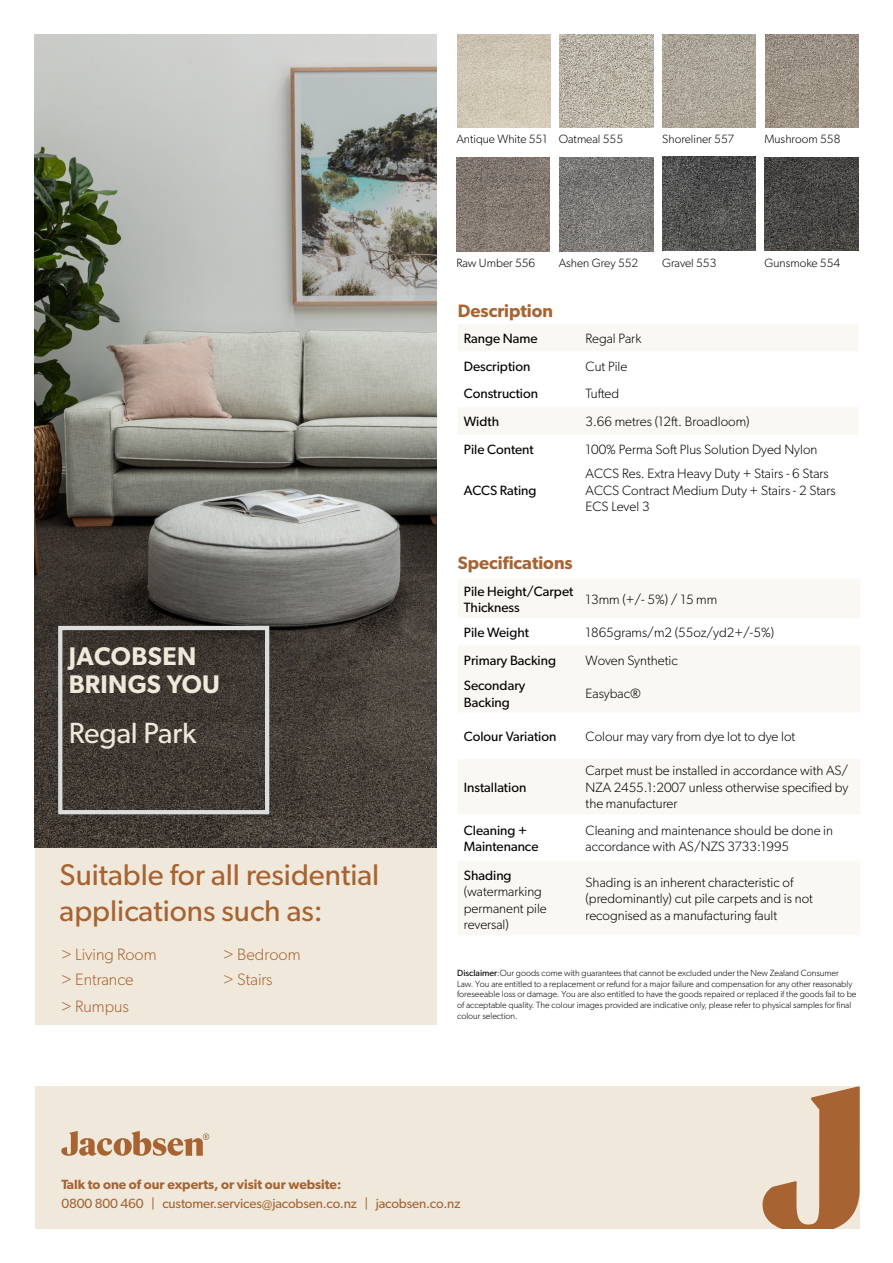
<style>
.page{position:relative;width:893px;height:1263px;background:#fff}
.page>*{position:absolute;margin:0;border:0;box-sizing:border-box;transform-origin:0 0}
.t1{font:30px/36px "Gibson";color:#a76331}
.t2{font:29.25px "Gibson";letter-spacing:-.005em;color:#f0e9db}
.t3{font:600 25.65px/28.5px "Gibson";letter-spacing:.01em;color:#f0e9db}
.t4{font:600 18px "Gibson";color:#a76331}
.t5{font:300 16.5px "Gibson";color:#a76331}
.t6{font:300 13.5px/16.4px "Gibson";color:#000}
.t7{font:13.5px/16.5px "Gibson";color:#000}
.t8{font:13.35px "Gibson";letter-spacing:-.01em;color:#a76331}
.t9{font:600 13.35px "Gibson";color:#a76331}
.t10{font:300 12px "Gibson";color:#000}
.t11{font:300 9px/10.8px "Gibson";color:#000}
.s1{font-weight:400}
</style>
<div class="page">
<img style="left:35px;top:34px;width:401px;height:813px">
<div style="left:35px;top:848px;width:401px;height:176px;background:#f0e9db"></div>
<div style="left:58px;top:626px;width:211px;height:188px;border:4px solid #dcdddf"></div>
<div style="left:35px;top:1087px;width:825px;height:142px;background:#f0e9db"></div>
<svg style="left:762px;top:1087px;width:98px;height:142px"></svg>
<svg style="left:61px;top:1131px;width:148px;height:25px"></svg>
<div style="left:458px;top:579px;width:402px;height:356px;background:#faf8f3"></div>
<svg style="left:458px;top:618px;width:402px;height:242px"></svg>
<div style="left:458px;top:646px;width:402px;height:27px;background:#faf8f3"></div>
<img style="left:560px;top:34px;width:93px;height:94px">
<img style="left:662px;top:34px;width:94px;height:94px">
<img style="left:457px;top:34px;width:94px;height:94px">
<img style="left:765px;top:34px;width:94px;height:94px">
<img style="left:456px;top:158px;width:94px;height:93px">
<img style="left:560px;top:158px;width:93px;height:93px">
<img style="left:662px;top:157px;width:94px;height:93px">
<img style="left:764px;top:157px;width:94px;height:94px">
<div style="left:458px;top:324px;width:400px;height:27px;background:#faf8f3"></div>
<div style="left:458px;top:407px;width:400px;height:28px;background:#faf8f3"></div>
<p class="t10" style="left:456px;top:132px;width:92px">Antique White 551</p>
<p class="t10" style="left:559px;top:132px;width:66px">Oatmeal 555</p>
<p class="t10" style="left:662px;top:132px;width:73px">Shoreliner 557</p>
<p class="t10" style="left:764px;top:132px;width:77px">Mushroom 558</p>
<p class="t10" style="left:456px;top:255px;width:80px">Raw Umber 556</p>
<p class="t10" style="left:559px;top:255px;width:81px">Ashen Grey 552</p>
<p class="t10" style="left:662px;top:255px;width:56px">Gravel 553</p>
<p class="t10" style="left:764px;top:255px;width:77px">Gunsmoke 554</p>
<p class="t4" style="left:458px;top:300px;width:97px">Description</p>
<p class="t7" style="left:464px;top:330px;width:75px">Range Name</p>
<p class="t6" style="left:586px;top:330px;width:57px">Regal Park</p>
<p class="t7" style="left:464px;top:358px;width:68px">Description</p>
<p class="t6" style="left:586px;top:358px;width:43px">Cut Pile</p>
<p class="t7" style="left:464px;top:385px;width:76px">Construction</p>
<p class="t6" style="left:586px;top:385px;width:35px">Tufted</p>
<p class="t7" style="left:464px;top:413px;width:37px">Width</p>
<p class="t6" style="left:586px;top:413px;width:165px">3.66 metres (12ft. Broadloom)</p>
<p class="t7" style="left:464px;top:440px;width:71px">Pile Content</p>
<p class="t6" style="left:586px;top:441px;width:233px">100% Perma Soft Plus Solution Dyed Nylon</p>
<p class="t7" style="left:464px;top:481px;width:74px">ACCS Rating</p>
<p class="t6" style="left:586px;top:465px;width:252px">ACCS Res. Extra Heavy Duty + Stairs - 6 Stars<br>ACCS Contract Medium Duty + Stairs - 2 Stars<br>ECS Level 3</p>
<p class="t3" style="left:69px;top:641px;width:153px">JACOBSEN<br>BRINGS YOU</p>
<p class="t2" style="left:69px;top:715px;width:129px">Regal Park</p>
<p class="t1" style="left:60px;top:856px;width:321px">Suitable for all residential applications such as:</p>
<p class="t5" style="left:61px;top:944px;width:97px">&gt; Living Room</p>
<p class="t5" style="left:223px;top:944px;width:79px">&gt; Bedroom</p>
<p class="t5" style="left:61px;top:969px;width:74px">&gt; Entrance</p>
<p class="t5" style="left:223px;top:969px;width:51px">&gt; Stairs</p>
<p class="t5" style="left:61px;top:996px;width:69px">&gt; Rumpus</p>
<p class="t4" style="left:458px;top:552px;width:116px">Specifications</p>
<p class="t7" style="left:464px;top:582px;width:111px">Pile Height/Carpet<br>Thickness</p>
<p class="t6" style="left:586px;top:591px;width:133px">13mm (+/- 5%) / 15 mm</p>
<p class="t7" style="left:464px;top:624px;width:67px">Pile Weight</p>
<p class="t6" style="left:586px;top:624px;width:190px">1865grams/m2 (55oz/yd2+/-5%)</p>
<p class="t7" style="left:464px;top:652px;width:94px">Primary Backing</p>
<p class="t6" style="left:586px;top:652px;width:94px">Woven Synthetic</p>
<p class="t7" style="left:464px;top:677px;width:63px">Secondary<br>Backing</p>
<p class="t6" style="left:586px;top:685px;width:57px">Easybac®</p>
<p class="t7" style="left:464px;top:728px;width:94px">Colour Variation</p>
<p class="t6" style="left:586px;top:728px;width:211px">Colour may vary from dye lot to dye lot</p>
<p class="t7" style="left:464px;top:779px;width:64px">Installation</p>
<p class="t6" style="left:586px;top:762px;width:264px">Carpet must be installed in accordance with AS/</p>
<p class="t6" style="left:586px;top:779px;width:264px">NZA 2455.1:2007 unless otherwise specified by</p>
<p class="t6" style="left:586px;top:795px;width:93px">the manufacturer</p>
<p class="t7" style="left:464px;top:821px;width:65px">Cleaning +</p>
<p class="t7" style="left:464px;top:838px;width:76px">Maintenance</p>
<p class="t7" style="left:464px;top:866px;width:49px">Shading</p>
<p class="t6" style="left:464px;top:883px;width:80px">(watermarking</p>
<p class="t6" style="left:464px;top:899px;width:84px">permanent pile reversal)</p>
<p class="t6" style="left:586px;top:822px;width:249px">Cleaning and maintenance should be done in</p>
<p class="t6" style="left:586px;top:838px;width:205px">accordance with AS/NZS 3733:1995</p>
<p class="t6" style="left:586px;top:874px;width:209px">Shading is an inherent characteristic of</p>
<p class="t6" style="left:586px;top:890px;width:229px">(predominantly) cut pile carpets and is not</p>
<p class="t6" style="left:586px;top:907px;width:193px">recognised as a manufacturing fault</p>
<p class="t11" style="left:457px;top:967px;width:401px"><span class="s1">Disclaimer</span>:Our goods come with guarantees that cannot be excluded under the New Zealand Consumer Law. You are entitled to a replacement or refund for a major failure and compensation for any other reasonably foreseeable loss or damage. You are also entitled to have the goods repaired or replaced if the goods fail to be of acceptable quality. The colour images provided are indicative only, please refer to physical samples for final colour selection.</p>
<p class="t9" style="left:61px;top:1176px;width:281px">Talk to one of our experts, or visit our website:</p>
<p class="t8" style="left:61px;top:1195px;width:401px">0800 800 460 | customer.services@jacobsen.co.nz | jacobsen.co.nz</p>
</div>
